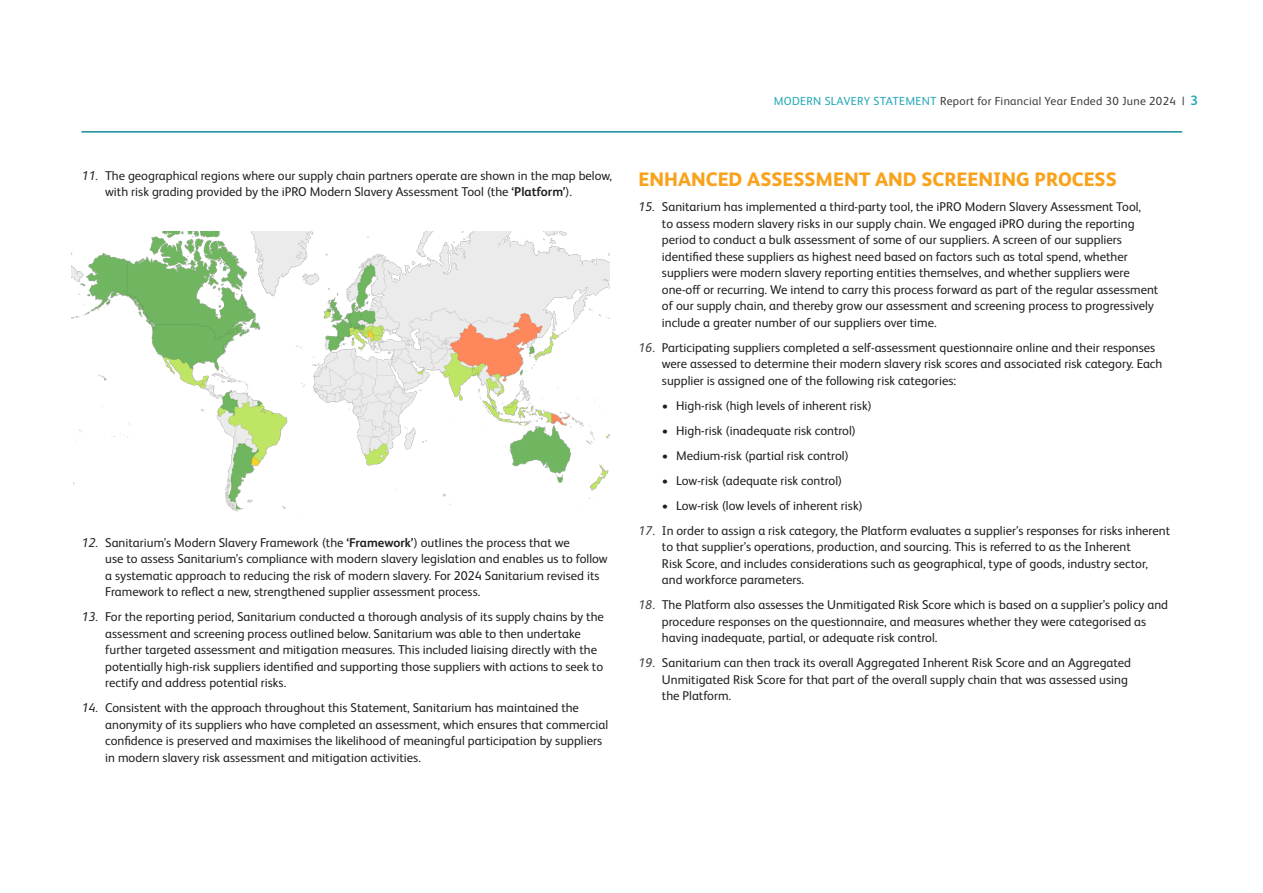
<style>
.page{position:relative;width:1263px;height:893px;background:#fff}
.page>*{position:absolute;margin:0;border:0;box-sizing:border-box;transform-origin:0 0}
.t1{font:800 19.5px "FS Albert Pro";color:#f9a21c}
.t2{font:12.75px/16.5px "FS Albert Pro";color:#231f20}
.t3{font:11.7px "FS Albert Pro";letter-spacing:.025em;color:#3e3e3f}
.s1{font-style:italic}
.s2{font-weight:700}
.s3{color:#27a9b8}
.s4{font-weight:700;font-size:13.5px;color:#27a9b8}
.s5{font-style:italic;color:#3e3e3f}
.s6{color:#3e3e3f}
</style>
<div class="page">
<hr style="left:81px;top:131px;width:1101px;height:2px;background:#138e9a">
<img style="left:72px;top:232px;width:538px;height:280px">
<p class="t2" style="left:105px;top:166px;width:508px;text-indent:-23px"><span class="s1">11.</span> The geographical regions where our supply chain partners operate are shown in the map below, with risk grading provided by the iPRO Modern Slavery Assessment Tool (the <span class="s2">‘Platform’</span>).</p>
<p class="t2" style="left:105px;top:533px;width:504px;text-indent:-23px"><span class="s1">12.</span> Sanitarium’s Modern Slavery Framework (the <span class="s2">‘Framework’</span>) outlines the process that we<br>use to assess Sanitarium’s compliance with modern slavery legislation and enables us to follow a systematic approach to reducing the risk of modern slavery. For 2024 Sanitarium revised its Framework to reflect a new, strengthened supplier assessment process.</p>
<p class="t2" style="left:105px;top:607px;width:500px;text-indent:-23px"><span class="s1">13.</span> For the reporting period, Sanitarium conducted a thorough analysis of its supply chains by the assessment and screening process outlined below. Sanitarium was able to then undertake further targeted assessment and mitigation measures. This included liaising directly with the potentially high-risk suppliers identified and supporting those suppliers with actions to seek to rectify and address potential risks.</p>
<p class="t2" style="left:105px;top:698px;width:504px;text-indent:-23px"><span class="s1">14.</span> Consistent with the approach throughout this Statement, Sanitarium has maintained the anonymity of its suppliers who have completed an assessment, which ensures that commercial confidence is preserved and maximises the likelihood of meaningful participation by suppliers in modern slavery risk assessment and mitigation activities.</p>
<p class="t3" style="left:774px;top:93px;width:426px"><span class="s3">MODERN SLAVERY STATEMENT</span> Report for Financial Year Ended 30 June 2024 | <span class="s4">3</span></p>
<p class="t1" style="left:639px;top:164px;width:480px">ENHANCED ASSESSMENT AND SCREENING PROCESS</p>
<p class="t2" style="left:662px;top:198px;width:498px;text-indent:-23px"><span class="s1">15.</span> Sanitarium has implemented a third-party tool, the iPRO Modern Slavery Assessment Tool,<br>to assess modern slavery risks in our supply chain. We engaged iPRO during the reporting period to conduct a bulk assessment of some of our suppliers. A screen of our suppliers identified these suppliers as highest need based on factors such as total spend, whether suppliers were modern slavery reporting entities themselves, and whether suppliers were one-off or recurring. We intend to carry this process forward as part of the regular assessment of our supply chain, and thereby grow our assessment and screening process to progressively include a greater number of our suppliers over time.</p>
<p class="t2" style="left:662px;top:338px;width:502px;text-indent:-23px"><span class="s5">16</span><span class="s6">.</span> Participating suppliers completed a self-assessment questionnaire online and their responses were assessed to determine their modern slavery risk scores and associated risk category. Each supplier is assigned one of the following risk categories:</p>
<p class="t2" style="left:662px;top:396px;width:211px">• High-risk (high levels of inherent risk)</p>
<p class="t2" style="left:662px;top:421px;width:196px">• High-risk (inadequate risk control)</p>
<p class="t2" style="left:662px;top:446px;width:188px">• Medium-risk (partial risk control)</p>
<p class="t2" style="left:662px;top:471px;width:182px">• Low-risk (adequate risk control)</p>
<p class="t2" style="left:662px;top:496px;width:202px">• Low-risk (low levels of inherent risk)</p>
<p class="t2" style="left:662px;top:521px;width:510px;text-indent:-23px"><span class="s5">17</span><span class="s6">.</span> In order to assign a risk category, the Platform evaluates a supplier’s responses for risks inherent to that supplier’s operations, production, and sourcing. This is referred to as the Inherent<br>Risk Score, and includes considerations such as geographical, type of goods, industry sector, and workforce parameters.</p>
<p class="t2" style="left:662px;top:596px;width:508px;text-indent:-23px"><span class="s5">18</span><span class="s6">.</span> The Platform also assesses the Unmitigated Risk Score which is based on a supplier’s policy and procedure responses on the questionnaire, and measures whether they were categorised as having inadequate, partial, or adequate risk control.</p>
<p class="t2" style="left:662px;top:654px;width:471px;text-indent:-23px"><span class="s5">19</span><span class="s6">.</span> Sanitarium can then track its overall Aggregated Inherent Risk Score and an Aggregated<br>Unmitigated Risk Score for that part of the overall supply chain that was assessed using the Platform.</p>
</div>
